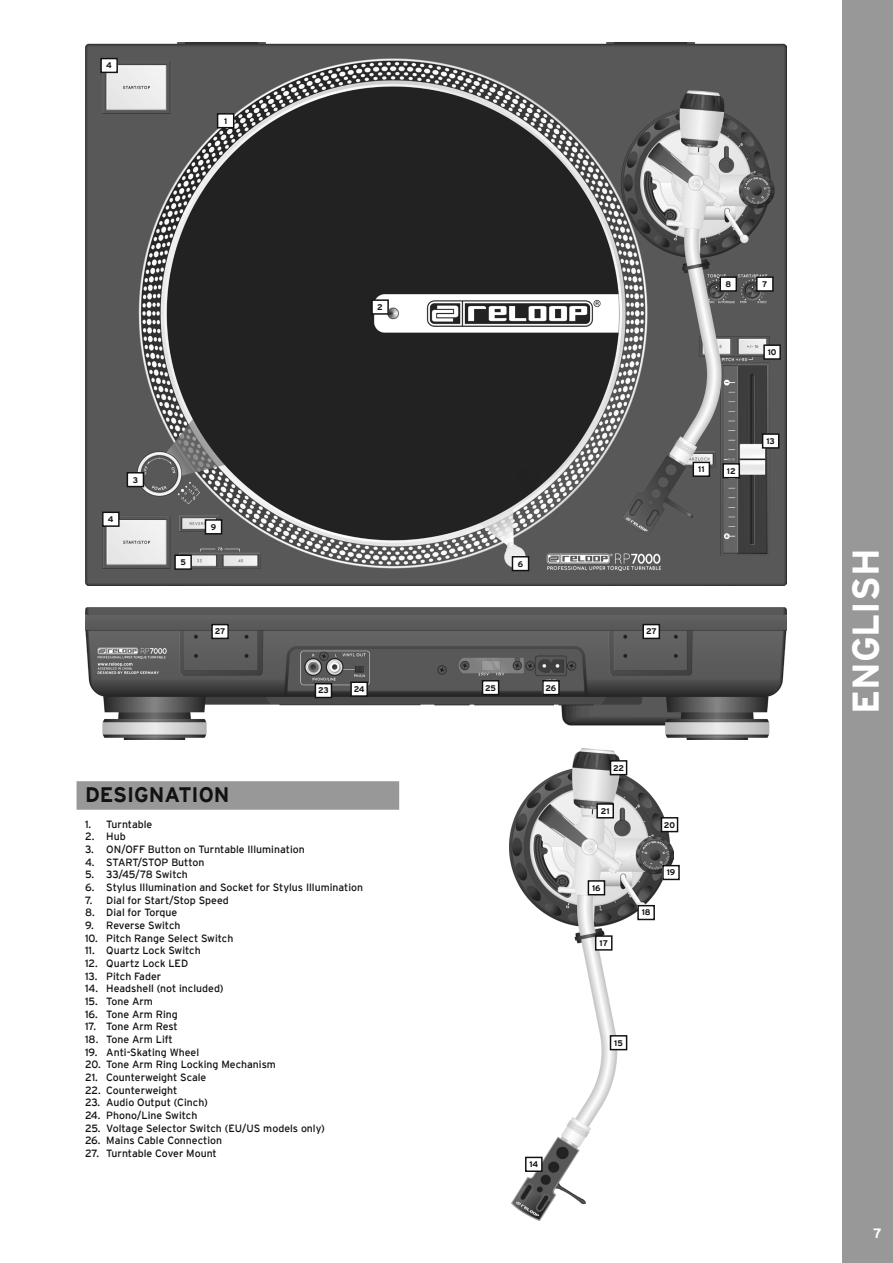
<style>
.page{position:relative;width:893px;height:1263px;background:#fff}
.page>*{position:absolute;margin:0;border:0;box-sizing:border-box;transform-origin:0 0}
.t1{font:700 37.2px "Interstate";color:#fff}
.t2{font:700 21px "Interstate";color:#111212}
.t3{font:700 13.5px "Interstate";color:#fff}
.t4{font:10.5px "Interstate";color:#111212}
.t5{font:10.5px "Interstate";letter-spacing:-.02em;color:#111212}
.t6{font:700 8.25px "Interstate";color:#111212}
</style>
<div class="page">
<div style="left:842px;top:0;width:51px;height:1263px;background:#989898"></div>
<div style="left:77px;top:781px;width:322px;height:29px;background:#989898"></div>
<img style="left:85px;top:43px;width:702px;height:542px">
<img style="left:85px;top:607px;width:702px;height:132px">
<div style="left:218px;top:114px;width:16px;height:14px;background:#fff"></div>
<div style="left:217px;top:113px;width:17px;height:15px;border:1px solid #111212"></div>
<div style="left:372px;top:300px;width:16px;height:14px;background:#fff"></div>
<div style="left:371px;top:299px;width:18px;height:16px;border:1px solid #111212"></div>
<div style="left:127px;top:473px;width:16px;height:14px;background:#fff"></div>
<div style="left:127px;top:472px;width:17px;height:15px;border:1px solid #111212"></div>
<div style="left:103px;top:512px;width:16px;height:14px;background:#fff"></div>
<div style="left:102px;top:512px;width:18px;height:15px;border:1px solid #111212"></div>
<div style="left:101px;top:59px;width:16px;height:13px;background:#fff"></div>
<div style="left:100px;top:58px;width:18px;height:15px;border:1px solid #111212"></div>
<div style="left:175px;top:555px;width:16px;height:14px;background:#fff"></div>
<div style="left:174px;top:554px;width:18px;height:16px;border:1px solid #111212"></div>
<div style="left:512px;top:557px;width:17px;height:14px;background:#fff"></div>
<div style="left:512px;top:556px;width:17px;height:15px;border:1px solid #111212"></div>
<div style="left:757px;top:277px;width:16px;height:14px;background:#fff"></div>
<div style="left:756px;top:276px;width:18px;height:16px;border:1px solid #111212"></div>
<div style="left:720px;top:277px;width:16px;height:14px;background:#fff"></div>
<div style="left:719px;top:276px;width:18px;height:16px;border:1px solid #111212"></div>
<div style="left:205px;top:520px;width:17px;height:14px;background:#fff"></div>
<div style="left:205px;top:519px;width:17px;height:15px;border:1px solid #111212"></div>
<div style="left:764px;top:345px;width:16px;height:14px;background:#fff"></div>
<div style="left:763px;top:344px;width:18px;height:16px;border:1px solid #111212"></div>
<div style="left:693px;top:462px;width:16px;height:14px;background:#fff"></div>
<div style="left:693px;top:462px;width:17px;height:15px;border:1px solid #111212"></div>
<div style="left:723px;top:464px;width:16px;height:14px;background:#fff"></div>
<div style="left:722px;top:463px;width:18px;height:15px;border:1px solid #111212"></div>
<div style="left:763px;top:434px;width:16px;height:14px;background:#fff"></div>
<div style="left:762px;top:433px;width:17px;height:16px;border:1px solid #111212"></div>
<div style="left:315px;top:684px;width:16px;height:13px;background:#fff"></div>
<div style="left:315px;top:683px;width:17px;height:15px;border:1px solid #111212"></div>
<div style="left:351px;top:682px;width:16px;height:14px;background:#fff"></div>
<div style="left:350px;top:681px;width:18px;height:16px;border:1px solid #111212"></div>
<div style="left:482px;top:681px;width:17px;height:13px;background:#fff"></div>
<div style="left:482px;top:680px;width:17px;height:15px;border:1px solid #111212"></div>
<div style="left:543px;top:681px;width:16px;height:13px;background:#fff"></div>
<div style="left:542px;top:680px;width:18px;height:15px;border:1px solid #111212"></div>
<div style="left:643px;top:625px;width:16px;height:13px;background:#fff"></div>
<div style="left:642px;top:624px;width:18px;height:15px;border:1px solid #111212"></div>
<div style="left:212px;top:625px;width:16px;height:13px;background:#fff"></div>
<div style="left:211px;top:624px;width:18px;height:15px;border:1px solid #111212"></div>
<img style="left:509px;top:748px;width:164px;height:472px">
<div style="left:526px;top:1157px;width:16px;height:14px;background:#fff"></div>
<div style="left:525px;top:1157px;width:18px;height:15px;border:1px solid #111212"></div>
<div style="left:610px;top:1036px;width:17px;height:13px;background:#fff"></div>
<div style="left:610px;top:1035px;width:17px;height:15px;border:1px solid #111212"></div>
<div style="left:588px;top:881px;width:16px;height:14px;background:#fff"></div>
<div style="left:588px;top:880px;width:17px;height:15px;border:1px solid #111212"></div>
<div style="left:596px;top:936px;width:16px;height:14px;background:#fff"></div>
<div style="left:595px;top:935px;width:17px;height:16px;border:1px solid #111212"></div>
<div style="left:638px;top:906px;width:16px;height:13px;background:#fff"></div>
<div style="left:637px;top:905px;width:18px;height:15px;border:1px solid #111212"></div>
<div style="left:663px;top:866px;width:16px;height:13px;background:#fff"></div>
<div style="left:662px;top:865px;width:18px;height:15px;border:1px solid #111212"></div>
<div style="left:661px;top:818px;width:16px;height:13px;background:#fff"></div>
<div style="left:661px;top:817px;width:17px;height:15px;border:1px solid #111212"></div>
<div style="left:597px;top:804px;width:16px;height:14px;background:#fff"></div>
<div style="left:596px;top:803px;width:18px;height:15px;border:1px solid #111212"></div>
<div style="left:610px;top:761px;width:17px;height:14px;background:#fff"></div>
<div style="left:610px;top:760px;width:17px;height:15px;border:1px solid #111212"></div>
<p class="t6" style="left:106px;top:61px;width:7px">4</p>
<p class="t6" style="left:224px;top:116px;width:5px">1</p>
<p class="t6" style="left:377px;top:302px;width:7px">2</p>
<p class="t6" style="left:725px;top:279px;width:7px">8</p>
<p class="t6" style="left:762px;top:279px;width:7px">7</p>
<p class="t6" style="left:768px;top:347px;width:10px">10</p>
<p class="t6" style="left:108px;top:515px;width:7px">4</p>
<p class="t6" style="left:133px;top:475px;width:7px">3</p>
<p class="t6" style="left:211px;top:522px;width:7px">9</p>
<p class="t6" style="left:180px;top:557px;width:7px">5</p>
<p class="t6" style="left:518px;top:559px;width:7px">6</p>
<p class="t6" style="left:215px;top:627px;width:12px">27</p>
<p class="t6" style="left:646px;top:627px;width:12px">27</p>
<p class="t6" style="left:318px;top:686px;width:12px">23</p>
<p class="t6" style="left:354px;top:684px;width:12px">24</p>
<p class="t6" style="left:485px;top:683px;width:12px">25</p>
<p class="t6" style="left:546px;top:683px;width:12px">26</p>
<p class="t6" style="left:698px;top:465px;width:8px">11</p>
<p class="t6" style="left:727px;top:466px;width:10px">12</p>
<h2 class="t2" style="left:85px;top:783px;width:78px">DESIGNATION</h2>
<p class="t4" style="left:85px;top:818px;width:69px">1. Turntable</p>
<p class="t4" style="left:85px;top:831px;width:42px">2. Hub</p>
<p class="t4" style="left:85px;top:843px;width:221px">3. ON/OFF Button on Turntable Illumination</p>
<p class="t5" style="left:85px;top:856px;width:121px">4. START/STOP Button</p>
<p class="t4" style="left:85px;top:869px;width:104px">5. 33/45/78 Switch</p>
<p class="t4" style="left:85px;top:881px;width:280px">6. Stylus Illumination and Socket for Stylus Illumination</p>
<p class="t4" style="left:85px;top:894px;width:145px">7. Dial for Start/Stop Speed</p>
<p class="t4" style="left:85px;top:907px;width:94px">8. Dial for Torque</p>
<p class="t5" style="left:85px;top:919px;width:97px">9. Reverse Switch</p>
<p class="t4" style="left:85px;top:932px;width:150px">10. Pitch Range Select Switch</p>
<p class="t4" style="left:85px;top:945px;width:117px">11. Quartz Lock Switch</p>
<p class="t4" style="left:85px;top:957px;width:105px">12. Quartz Lock LED</p>
<p class="t4" style="left:85px;top:970px;width:78px">13. Pitch Fader</p>
<p class="t4" style="left:85px;top:983px;width:140px">14. Headshell (not included)</p>
<p class="t4" style="left:85px;top:995px;width:69px">15. Tone Arm</p>
<p class="t4" style="left:85px;top:1008px;width:94px">16. Tone Arm Ring</p>
<p class="t4" style="left:85px;top:1021px;width:94px">17. Tone Arm Rest</p>
<p class="t4" style="left:85px;top:1033px;width:89px">18. Tone Arm Lift</p>
<p class="t4" style="left:85px;top:1046px;width:116px">19. Anti-Skating Wheel</p>
<p class="t4" style="left:85px;top:1059px;width:192px">20. Tone Arm Ring Locking Mechanism</p>
<p class="t4" style="left:85px;top:1071px;width:123px">21. Counterweight Scale</p>
<p class="t4" style="left:85px;top:1084px;width:94px">22. Counterweight</p>
<p class="t4" style="left:85px;top:1097px;width:124px">23. Audio Output (Cinch)</p>
<p class="t4" style="left:85px;top:1109px;width:114px">24. Phono/Line Switch</p>
<p class="t4" style="left:85px;top:1122px;width:241px">25. Voltage Selector Switch (EU/US models only)</p>
<p class="t4" style="left:85px;top:1135px;width:139px">26. Mains Cable Connection</p>
<p class="t4" style="left:85px;top:1147px;width:133px">27. Turntable Cover Mount</p>
<p class="t6" style="left:529px;top:1160px;width:10px">14</p>
<p class="t6" style="left:613px;top:763px;width:13px">22</p>
<p class="t6" style="left:601px;top:806px;width:10px">21</p>
<p class="t6" style="left:592px;top:883px;width:10px">16</p>
<p class="t6" style="left:600px;top:938px;width:10px">17</p>
<p class="t6" style="left:664px;top:820px;width:13px">20</p>
<p class="t6" style="left:642px;top:908px;width:10px">18</p>
<p class="t6" style="left:667px;top:868px;width:10px">19</p>
<p class="t6" style="left:614px;top:1038px;width:10px">15</p>
<p class="t6" style="left:766px;top:436px;width:10px">13</p>
<h1 class="t1" style="left:845px;top:714px;width:167px;rotate:-90deg">ENGLISH</h1>
<p class="t3" style="left:873px;top:1225px;width:10px">7</p>
</div>
